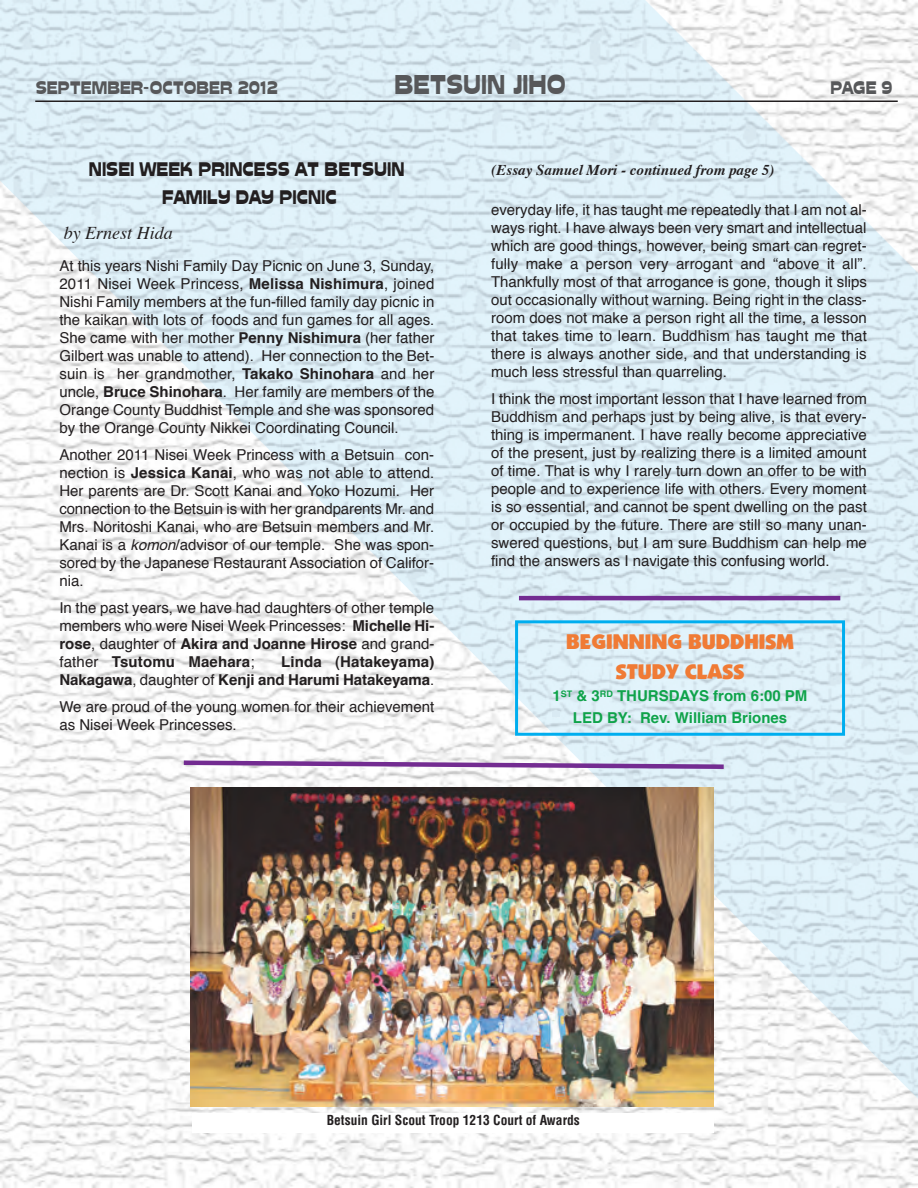
<style>
.page{position:relative;width:918px;height:1188px;background:#fff}
.page>*{position:absolute;margin:0;border:0;box-sizing:border-box;transform-origin:0 0}
.t1{font:27px "Cuckoo";color:#57585a}
.t2{font:21px/29.8px "Boulder";color:#f07b35;text-align:center}
.t3{font:19.5px/27.8px "Cuckoo";color:#231f20;text-align:center}
.t4{font:18px "Cuckoo";color:#57585a}
.t5{font:italic 18px "Times";color:#231f20}
.t6{font:15px/18px "Helvetica";color:#231f20;text-align:justify}
.t7{font:700 15px/18px "Helvetica";letter-spacing:-.005em;color:#231f20;text-align:right}
.t8{font:700 15px/22.4px "Helvetica";color:#0fa34a;text-align:center}
.t9{font:italic 700 15px "Times";color:#231f20}
.t10{font:700 condensed 13.5px "Helvetica";color:#231f20}
.s1{font-weight:700}
.s2{font-style:italic}
.s3{font-weight:400}
</style>
<div class="page">
<img style="left:0;top:1101px;width:918px;height:87px">
<img style="left:0;top:0;width:918px;height:1099px">
<div style="left:552px;top:712px;width:8px;height:5px;background:#d9eaf3"></div>
<hr style="left:35px;top:100px;width:863px;height:2px;background:#231f20">
<img style="left:191px;top:788px;width:523px;height:319px">
<div style="left:193px;top:1114px;width:521px;height:19px;background:#fff"></div>
<svg style="left:179px;top:758px;width:549px;height:13px"></svg>
<div style="left:515px;top:620px;width:330px;height:116px;border:3px solid #00aeef"></div>
<hr style="left:519px;top:596px;width:321px;height:4px;background:#732c91">
<p class="t4" style="left:36px;top:77px;width:243px">SEPTEMBER-OCTOBER 2012</p>
<h1 class="t1" style="left:394px;top:68px;width:173px">BETSUIN JIHO</h1>
<p class="t4" style="left:830px;top:77px;width:64px">PAGE 9</p>
<h3 class="t3" style="left:89px;top:155px;width:317px">NISEI WEEK PRINCESS AT BETSUIN<br>FAMILY DAY PICNIC</h3>
<p class="t5" style="left:64px;top:226px;width:110px">by Ernest Hida</p>
<p class="t6" style="left:59px;top:258px;width:376px">At this years Nishi Family Day Picnic on June 3, Sunday, 2011 Nisei Week Princess, <span class="s1">Melissa Nishimura</span>, joined Nishi Family members at the fun-filled family day picnic in the kaikan with lots of foods and fun games for all ages.<br>She came with her mother <span class="s1">Penny Nishimura</span> (her father Gilbert was unable to attend). Her connection to the Bet&shy;suin is her grandmother, <span class="s1">Takako Shinohara</span> and her uncle, <span class="s1">Bruce Shinohara</span>. Her family are members of the Orange County Buddhist Temple and she was sponsored by the Orange County Nikkei Coordinating Council.</p>
<p class="t6" style="left:59px;top:447px;width:376px">Another 2011 Nisei Week Princess with a Betsuin con&shy;nection is <span class="s1">Jessica Kanai</span>, who was not able to attend.<br>Her parents are Dr. Scott Kanai and Yoko Hozumi. Her connection to the Betsuin is with her grandparents Mr. and Mrs. Noritoshi Kanai, who are Betsuin members and Mr.<br>Kanai is a <span class="s2">komon</span>/advisor of our temple. She was spon&shy;sored by the Japanese Restaurant Association of Califor&shy;nia.</p>
<p class="t6" style="left:59px;top:600px;width:376px">In the past years, we have had daughters of other temple members who were Nisei Week Princesses: <span class="s1">Michelle Hi&shy;rose</span>, daughter of <span class="s1">Akira and Joanne Hirose</span> and grand&shy;father <span class="s1">Tsutomu Maehara</span>;</p>
<p class="t7" style="left:59px;top:654px;width:376px">Linda (Hatakeyama)<br>Nakagawa<span class="s3">, daughter of</span> Kenji and Harumi Hatakeyama<span class="s3">.</span></p>
<p class="t6" style="left:59px;top:699px;width:376px">We are proud of the young women for their achievement as Nisei Week Princesses.</p>
<p class="t9" style="left:492px;top:163px;width:284px">(Essay Samuel Mori - continued from page 5)</p>
<p class="t6" style="left:491px;top:202px;width:377px">everyday life, it has taught me repeatedly that I am not al&shy;ways right. I have always been very smart and intellectual which are good things, however, being smart can regret&shy;fully make a person very arrogant and “above it all”.<br>Thankfully most of that arrogance is gone, though it slips out occasionally without warning. Being right in the class&shy;room does not make a person right all the time, a lesson that takes time to learn. Buddhism has taught me that there is always another side, and that understanding is much less stressful than quarreling.</p>
<p class="t6" style="left:491px;top:391px;width:377px">I think the most important lesson that I have learned from Buddhism and perhaps just by being alive, is that every&shy;thing is impermanent. I have really become appreciative of the present, just by realizing there is a limited amount of time. That is why I rarely turn down an offer to be with people and to experience life with others. Every moment is so essential, and cannot be spent dwelling on the past or occupied by the future. There are still so many unan&shy;swered questions, but I am sure Buddhism can help me find the answers as I navigate this confusing world.</p>
<h2 class="t2" style="left:566px;top:626px;width:229px">BEGINNING BUDDHISM<br>STUDY CLASS</h2>
<p class="t8" style="left:553px;top:686px;width:256px">1<sup>ST</sup> &amp; 3<sup>RD</sup> THURSDAYS from 6:00 PM<br>LED BY: Rev. William Briones</p>
<p class="t10" style="left:327px;top:1115px;width:255px">Betsuin Girl Scout Troop 1213 Court of Awards</p>
</div>
